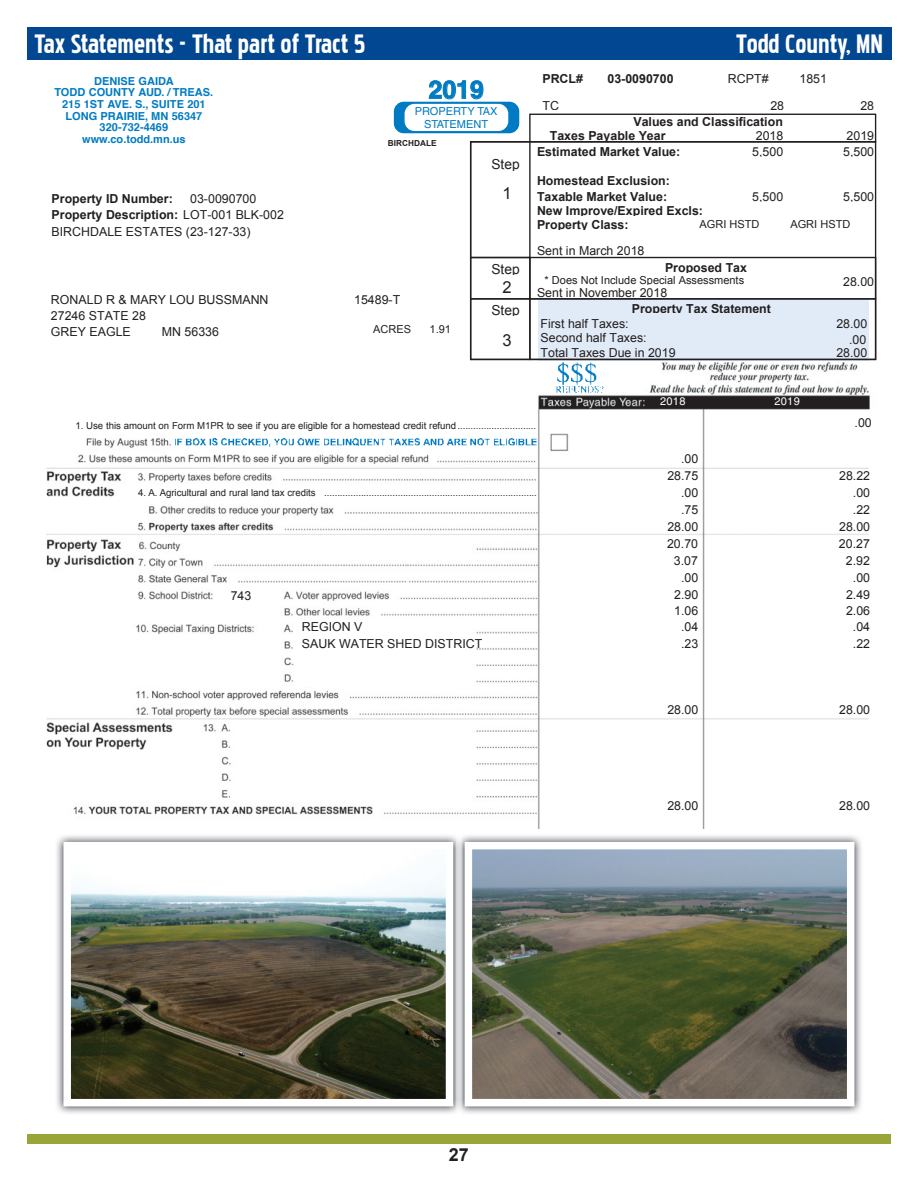
<style>
.page{position:relative;width:918px;height:1188px;background:#fff}
.page>*{position:absolute;margin:0;border:0;box-sizing:border-box;transform-origin:0 0}
.t1{font:33px "Pakenham";color:#fff}
.t2{font:700 24.75px "Helvetica";color:#007bc3}
.t3{font:700 18px "Arial";color:#231f20}
.t4{font:16.5px "Arial";color:#231f20}
.t5{font:13.8px "Arial";color:#231f20}
.t6{font:12.45px "Arial";color:#231f20}
.t7{font:700 12.45px "Arial";color:#231f20}
.t8{font:700 10.95px/11.7px "Helvetica";color:#007bc3;text-align:center}
.t9{font:10.95px "Arial";color:#231f20}
.t10{font:10.95px/12.5px "Helvetica";color:#007bc3;text-align:center}
.t11{font:10.95px "Helvetica";color:#fff}
.t12{font:9.6px "Arial";letter-spacing:-.005em;color:#231f20}
.t13{font:700 8.25px "Arial";color:#231f20}
.s1{font-weight:400}
</style>
<div class="page">
<div style="left:27px;top:1134px;width:864px;height:10px;background:#99a539"></div>
<div style="left:27px;top:27px;width:864px;height:32px;background:#024791"></div>
<img style="left:46px;top:97px;width:831px;height:731px">
<svg style="left:394px;top:102px;width:125px;height:31px"></svg>
<div style="left:405px;top:104px;width:103px;height:27px;background:#fff;border-radius:10px"></div>
<div style="left:538px;top:299px;width:331px;height:62px;background:#e1ebf7"></div>
<svg style="left:429px;top:80px;width:55px;height:20px"></svg>
<div style="left:529px;top:114px;width:347px;height:29px;border:1px solid #231f20"></div>
<div style="left:529px;top:298px;width:347px;height:62px;border:1px solid #231f20"></div>
<div style="left:470px;top:298px;width:61px;height:62px;border:1px solid #231f20"></div>
<div style="left:529px;top:257px;width:347px;height:43px;border:1px solid #231f20"></div>
<div style="left:470px;top:257px;width:61px;height:43px;border:1px solid #231f20"></div>
<div style="left:470px;top:141px;width:61px;height:117px;border:1px solid #231f20"></div>
<img style="left:56px;top:835px;width:400px;height:279px">
<img style="left:72px;top:851px;width:372px;height:246px">
<div style="left:63px;top:842px;width:390px;height:264px;border:8px solid #fff"></div>
<img style="left:462px;top:835px;width:399px;height:279px">
<img style="left:474px;top:851px;width:371px;height:246px">
<div style="left:465px;top:842px;width:389px;height:264px;border:8px solid #fff"></div>
<h1 class="t1" style="left:34px;top:29px;width:333px">Tax Statements - That part of Tract 5</h1>
<h1 class="t1" style="left:736px;top:29px;width:149px">Todd County, MN</h1>
<p class="t8" style="left:55px;top:75px;width:160px">DENISE GAIDA<br>TODD COUNTY AUD. / TREAS.<br>215 1ST AVE. S., SUITE 201<br>LONG PRAIRIE, MN 56347<br>320-732-4469 www.co.todd.mn.us</p>
<h2 class="t2" style="left:429px;top:75px;width:57px">2019</h2>
<p class="t10" style="left:415px;top:105px;width:84px">PROPERTY TAX<br>STATEMENT</p>
<p class="t13" style="left:388px;top:138px;width:50px">BIRCHDALE</p>
<p class="t5" style="left:491px;top:155px;width:30px">Step</p>
<p class="t7" style="left:542px;top:71px;width:42px">PRCL#</p>
<p class="t6" style="left:542px;top:97px;width:18px">TC</p>
<p class="t7" style="left:607px;top:71px;width:68px">03-0090700</p>
<p class="t6" style="left:728px;top:71px;width:42px">RCPT#</p>
<p class="t6" style="left:770px;top:97px;width:15px">28</p>
<p class="t7" style="left:633px;top:114px;width:151px">Values and Classification</p>
<p class="t7" style="left:550px;top:127px;width:117px">Taxes Payable Year</p>
<p class="t7" style="left:537px;top:144px;width:145px">Estimated Market Value:</p>
<p class="t6" style="left:756px;top:127px;width:29px">2018</p>
<p class="t6" style="left:752px;top:144px;width:33px">5,500</p>
<p class="t6" style="left:800px;top:71px;width:29px">1851</p>
<p class="t6" style="left:860px;top:97px;width:15px">28</p>
<p class="t6" style="left:847px;top:127px;width:29px">2019</p>
<p class="t6" style="left:843px;top:144px;width:33px">5,500</p>
<p class="t7" style="left:52px;top:191px;width:123px">Property ID Number:</p>
<p class="t6" style="left:190px;top:190px;width:68px">03-0090700</p>
<p class="t7" style="left:52px;top:206px;width:234px">Property Description: <span class="s1">LOT-001 BLK-002</span></p>
<p class="t6" style="left:52px;top:223px;width:201px">BIRCHDALE ESTATES (23-127-33)</p>
<h3 class="t4" style="left:502px;top:183px;width:11px">1</h3>
<p class="t7" style="left:537px;top:173px;width:134px">Homestead Exclusion:</p>
<p class="t7" style="left:537px;top:217px;width:93px">Property Class:</p>
<p class="t6" style="left:752px;top:188px;width:33px">5,500</p>
<p class="t6" style="left:843px;top:188px;width:33px">5,500</p>
<p class="t7" style="left:537px;top:188px;width:132px">Taxable Market Value:</p>
<p class="t7" style="left:537px;top:203px;width:168px">New Improve/Expired Excls:</p>
<p class="t9" style="left:700px;top:217px;width:61px">AGRI HSTD</p>
<p class="t9" style="left:790px;top:217px;width:61px">AGRI HSTD</p>
<p class="t6" style="left:537px;top:243px;width:109px">Sent in March 2018</p>
<p class="t6" style="left:51px;top:291px;width:219px">RONALD R &amp; MARY LOU BUSSMANN</p>
<p class="t6" style="left:51px;top:307px;width:97px">27246 STATE 28</p>
<p class="t6" style="left:51px;top:324px;width:81px">GREY EAGLE</p>
<p class="t6" style="left:162px;top:324px;width:59px">MN 56336</p>
<p class="t6" style="left:354px;top:291px;width:48px">15489-T</p>
<p class="t9" style="left:373px;top:322px;width:39px">ACRES</p>
<p class="t9" style="left:430px;top:322px;width:23px">1.91</p>
<p class="t5" style="left:491px;top:260px;width:30px">Step</p>
<h3 class="t4" style="left:502px;top:276px;width:11px">2</h3>
<p class="t7" style="left:665px;top:259px;width:83px">Proposed Tax</p>
<p class="t9" style="left:545px;top:273px;width:201px">* Does Not Include Special Assessments</p>
<p class="t6" style="left:537px;top:285px;width:132px">Sent in November 2018</p>
<p class="t5" style="left:491px;top:301px;width:30px">Step</p>
<p class="t7" style="left:632px;top:300px;width:141px">Property Tax Statement</p>
<p class="t6" style="left:541px;top:315px;width:90px">First half Taxes:</p>
<h3 class="t4" style="left:502px;top:329px;width:11px">3</h3>
<p class="t6" style="left:541px;top:330px;width:108px">Second half Taxes:</p>
<p class="t6" style="left:843px;top:273px;width:33px">28.00</p>
<p class="t6" style="left:836px;top:315px;width:33px">28.00</p>
<p class="t6" style="left:849px;top:332px;width:19px">.00</p>
<p class="t6" style="left:541px;top:344px;width:137px">Total Taxes Due in 2019</p>
<p class="t6" style="left:836px;top:344px;width:33px">28.00</p>
<p class="t11" style="left:660px;top:395px;width:27px">2018</p>
<p class="t11" style="left:774px;top:395px;width:27px">2019</p>
<p class="t12" style="left:75px;top:419px;width:462px">1. Use this amount on Form M1PR to see if you are eligible for a homestead credit refund..............................</p>
<p class="t6" style="left:855px;top:415px;width:19px">.00</p>
<p class="t6" style="left:681px;top:451px;width:19px">.00</p>
<p class="t6" style="left:667px;top:468px;width:33px">28.75</p>
<p class="t6" style="left:839px;top:468px;width:33px">28.22</p>
<p class="t12" style="left:138px;top:487px;width:400px">4. A. Agricultural and rural land tax credits .................................................................................</p>
<p class="t6" style="left:681px;top:485px;width:19px">.00</p>
<p class="t6" style="left:853px;top:485px;width:19px">.00</p>
<p class="t6" style="left:681px;top:501px;width:19px">.75</p>
<p class="t6" style="left:853px;top:501px;width:19px">.22</p>
<p class="t6" style="left:667px;top:518px;width:33px">28.00</p>
<p class="t6" style="left:839px;top:518px;width:33px">28.00</p>
<p class="t6" style="left:667px;top:536px;width:33px">20.70</p>
<p class="t6" style="left:839px;top:536px;width:33px">20.27</p>
<p class="t6" style="left:674px;top:552px;width:26px">3.07</p>
<p class="t6" style="left:846px;top:552px;width:26px">2.92</p>
<p class="t6" style="left:681px;top:569px;width:19px">.00</p>
<p class="t6" style="left:853px;top:569px;width:19px">.00</p>
<p class="t6" style="left:231px;top:587px;width:22px">743</p>
<p class="t6" style="left:674px;top:587px;width:26px">2.90</p>
<p class="t6" style="left:846px;top:587px;width:26px">2.49</p>
<p class="t6" style="left:674px;top:603px;width:26px">1.06</p>
<p class="t6" style="left:846px;top:603px;width:26px">2.06</p>
<p class="t6" style="left:302px;top:619px;width:62px">REGION V</p>
<p class="t6" style="left:681px;top:619px;width:19px">.04</p>
<p class="t6" style="left:853px;top:619px;width:19px">.04</p>
<p class="t6" style="left:302px;top:636px;width:182px">SAUK WATER SHED DISTRICT</p>
<p class="t6" style="left:681px;top:636px;width:19px">.23</p>
<p class="t6" style="left:853px;top:636px;width:19px">.22</p>
<p class="t6" style="left:667px;top:702px;width:33px">28.00</p>
<p class="t6" style="left:839px;top:702px;width:33px">28.00</p>
<p class="t6" style="left:667px;top:797px;width:33px">28.00</p>
<p class="t6" style="left:839px;top:797px;width:33px">28.00</p>
<h3 class="t3" style="left:449px;top:1143px;width:22px">27</h3>
</div>
